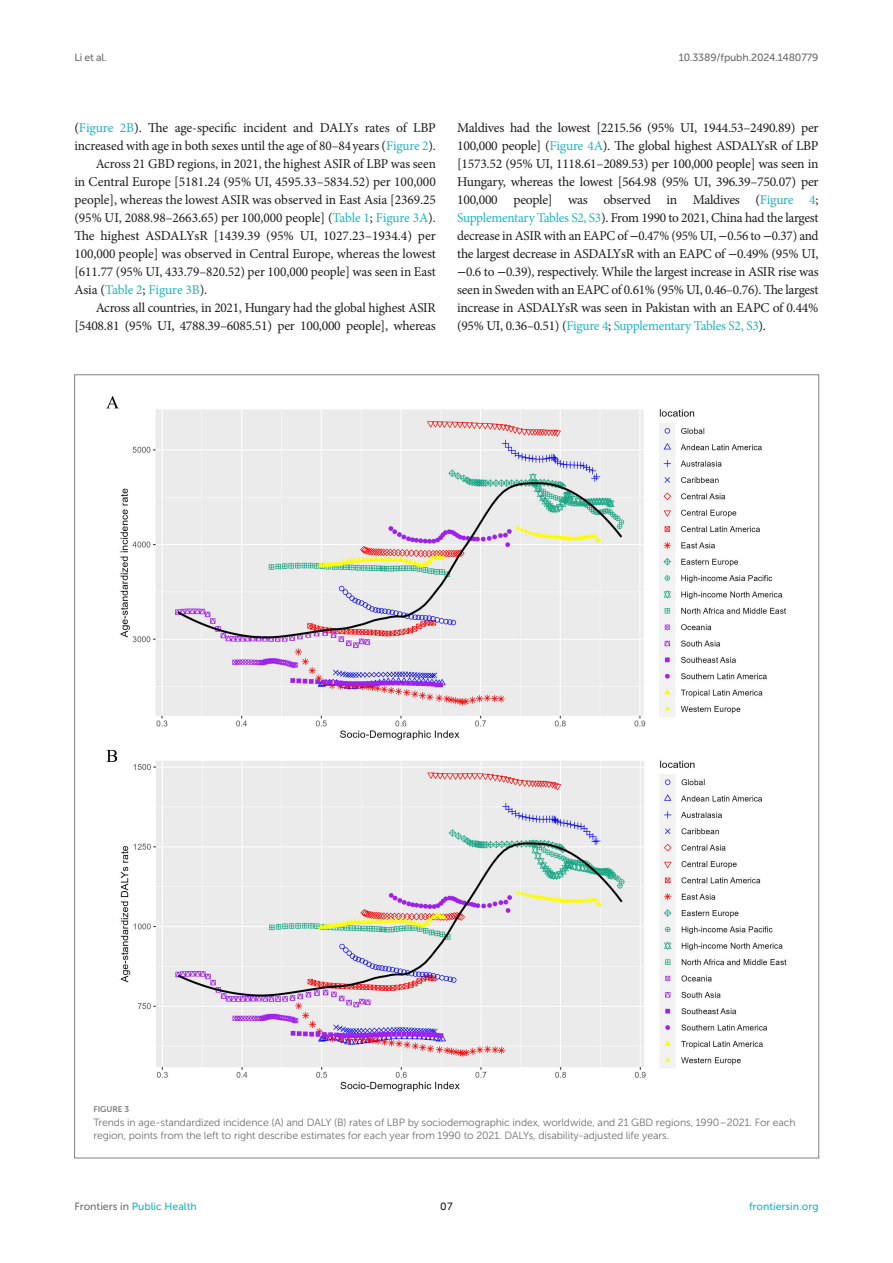
<style>
.page{position:relative;width:893px;height:1263px;background:#fff}
.page>*{position:absolute;margin:0;border:0;box-sizing:border-box;transform-origin:0 0}
.TEXT{font:13.5px/18px "Minion Pro";letter-spacing:-.02em;color:#1b1c1b;text-align:justify}
.FIG_LEG{font:10.5px/13.5px "Museo Sans 300";letter-spacing:-.01em;color:#706f70}
.t1{font:10.5px "Museo Sans 500";color:#1db5c3}
.t2{font:10.5px "Museo Sans 500";letter-spacing:-.015em;color:#706f70}
.t3{font:10.5px "Museo Sans 500";color:#1b1c1b}
.FIG_HD{font:8.25px "Museo Sans 700";letter-spacing:-.01em;color:#7e7f7f}
.s1{color:#1db5c3}
.s2{font-family:"STIX General"}
.s3{color:#706f70}
</style>
<div class="page">
<img style="left:106px;top:396px;width:681px;height:696px">
<p class="t2" style="left:74px;top:51px;width:34px">Li et al.</p>
<p class="t2" style="left:679px;top:51px;width:141px">10.3389/fpubh.2024.1480779</p>
<p class="TEXT" style="left:74px;top:119px;width:363px">(<span class="s1">Figure 2B</span>). The age-specific incident and DALYs rates of LBP increased with age in both sexes until the age of 80–84years (<span class="s1">Figure 2</span>).</p>
<p class="TEXT" style="left:74px;top:155px;width:363px;text-indent:21px">Across 21 GBD regions, in 2021, the highest ASIR of LBP was seen in Central Europe [5181.24 (95% UI, 4595.33–5834.52) per 100,000 people], whereas the lowest ASIR was observed in East Asia [2369.25 (95% UI, 2088.98–2663.65) per 100,000 people] (<span class="s1">Table 1</span>; <span class="s1">Figure 3A</span>).<br>The highest ASDALYsR [1439.39 (95% UI, 1027.23–1934.4) per 100,000 people] was observed in Central Europe, whereas the lowest [611.77 (95% UI, 433.79–820.52) per 100,000 people] was seen in East Asia (<span class="s1">Table 2</span>; <span class="s1">Figure 3B</span>).</p>
<p class="TEXT" style="left:74px;top:299px;width:363px;text-align:right">Across all countries, in 2021, Hungary had the global highest ASIR [5408.81 (95% UI, 4788.39–6085.51) per 100,000 people], whereas</p>
<p class="TEXT" style="left:457px;top:119px;width:363px">Maldives had the lowest [2215.56 (95% UI, 1944.53–2490.89) per 100,000 people] (<span class="s1">Figure 4A</span>). The global highest ASDALYsR of LBP [1573.52 (95% UI, 1118.61–2089.53) per 100,000 people] was seen in Hungary, whereas the lowest [564.98 (95% UI, 396.39–750.07) per 100,000 people] was observed in Maldives (<span class="s1">Figure 4</span>; <span class="s1">Supplementary Tables S2, S3</span>). From 1990 to 2021, China had the largest decrease in ASIR with an EAPC of <span class="s2">−</span>0.47% (95% UI, <span class="s2">−</span>0.56 to <span class="s2">−</span>0.37) and the largest decrease in ASDALYsR with an EAPC of <span class="s2">−</span>0.49% (95% UI, <span class="s2">−</span>0.6 to <span class="s2">−</span>0.39), respectively. While the largest increase in ASIR rise was seen in Sweden with an EAPC of 0.61% (95% UI, 0.46–0.76). The largest increase in ASDALYsR was seen in Pakistan with an EAPC of 0.44% (95% UI, 0.36–0.51) (<span class="s1">Figure 4</span>; <span class="s1">Supplementary Tables S2, S3</span>).</p>
<p class="FIG_HD" style="left:94px;top:1104px;width:37px">FIGURE 3</p>
<p class="FIG_LEG" style="left:94px;top:1115px;width:704px">Trends in age-standardized incidence (A) and DALY (B) rates of LBP by sociodemographic index, worldwide, and 21 GBD regions, 1990–2021. For each region, points from the left to right describe estimates for each year from 1990 to 2021. DALYs, disability-adjusted life years.</p>
<p class="t1" style="left:74px;top:1200px;width:124px"><span class="s3">Frontiers in</span> Public Health</p>
<p class="t3" style="left:440px;top:1200px;width:14px">07</p>
<p class="t1" style="left:749px;top:1200px;width:71px">frontiersin.org</p>
</div>
